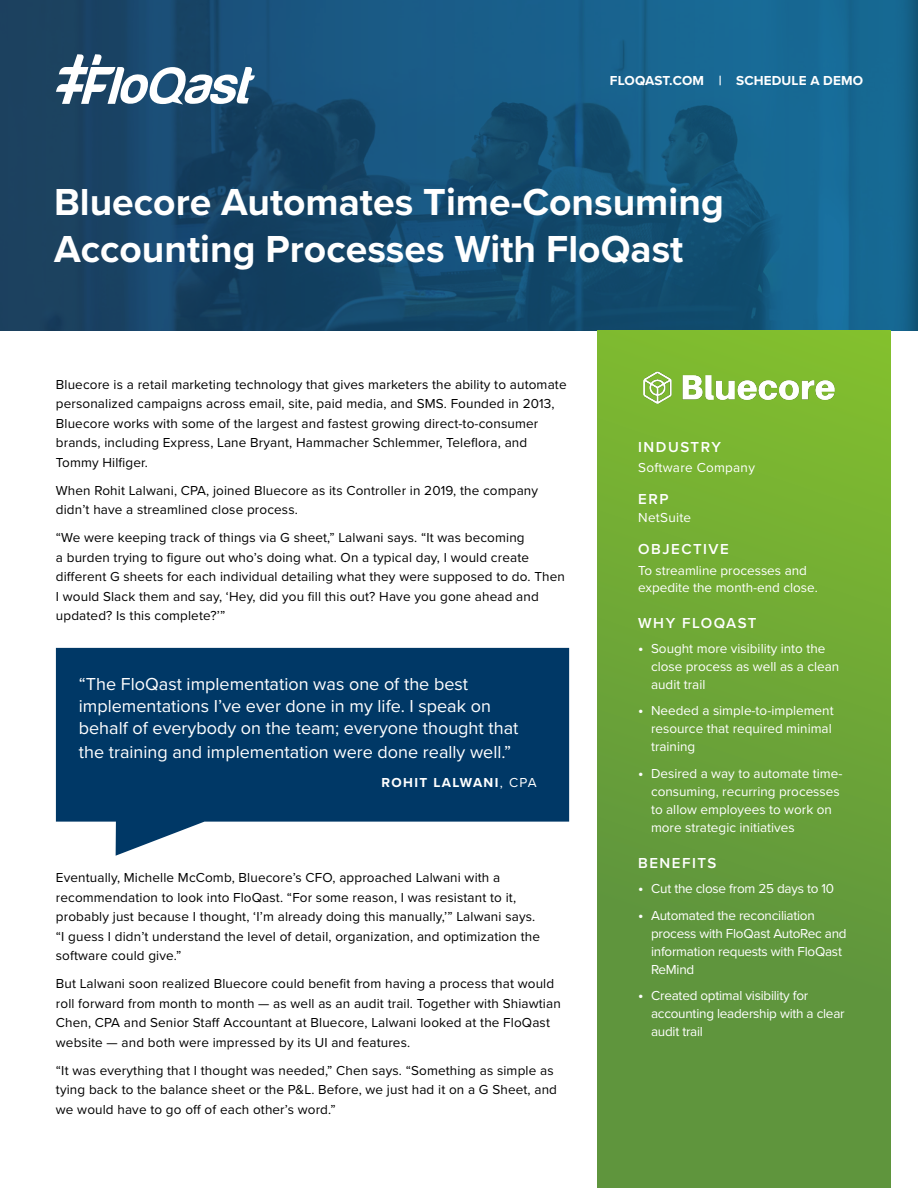
<style>
.page{position:relative;width:918px;height:1188px;background:#fff}
.page>*{position:absolute;margin:0;border:0;box-sizing:border-box;transform-origin:0 0}
.t1{font:700 39px/46.8px "Proxima Nova";color:#fff}
.Quote_style{font:18px/21.6px "Proxima Nova";color:#fff}
.Bold_Body_Text{font:600 15px "Proxima Nova";letter-spacing:.1em;color:#fff}
.Body_Text{font:13.5px/19.5px "Proxima Nova";letter-spacing:.01em;color:#000}
.Body_Text_Bullet{font:13.5px/18px "Proxima Nova";color:#fff}
.Body_Text_Bullet-2{font:13.5px/18px "Proxima Nova";letter-spacing:-.02em;color:#fff}
.Body_Text-2{font:700 13.5px "Proxima Nova";letter-spacing:.01em;color:#fff}
.Body_Text-3{font:13.5px "Proxima Nova";letter-spacing:.02em;color:#fff}
.Quote_style-2{font:700 13.5px "Proxima Nova";letter-spacing:.1em;color:#fff}
.s1{font-weight:400}
.s2{font-weight:600;font-size:15px}
</style>
<div class="page">
<svg style="left:0;top:0;width:918px;height:330px;background:#165277"></svg>
<div style="left:597px;top:330px;width:294px;height:858px;background:linear-gradient(to bottom,#7eba2f,#588d40)"></div>
<svg style="left:56px;top:648px;width:513px;height:208px;background:#26567d"></svg>
<svg style="left:56px;top:54px;width:199px;height:51px"></svg>
<img style="left:630px;top:360px;width:219px;height:56px">
<p class="Body_Text-2" style="left:610px;top:70px;width:255px">FLOQAST.COM | SCHEDULE A DEMO</p>
<p class="t1" style="left:54px;top:178px;width:671px">Bluecore Automates Time-Consuming<br>Accounting Processes With FloQast</p>
<p class="Body_Text" style="left:56px;top:374px;width:512px">Bluecore is a retail marketing technology that gives marketers the ability to automate personalized campaigns across email, site, paid media, and SMS. Founded in 2013, Bluecore works with some of the largest and fastest growing direct-to-consumer brands, including Express, Lane Bryant, Hammacher Schlemmer, Teleflora, and Tommy Hilfiger.</p>
<p class="Body_Text" style="left:56px;top:480px;width:484px">When Rohit Lalwani, CPA, joined Bluecore as its Controller in 2019, the company didn’t have a streamlined close process.</p>
<p class="Body_Text" style="left:56px;top:527px;width:511px">“We were keeping track of things via G sheet,” Lalwani says. “It was becoming<br>a burden trying to figure out who’s doing what. On a typical day, I would create different G sheets for each individual detailing what they were supposed to do. Then I would Slack them and say, ‘Hey, did you fill this out? Have you gone ahead and updated? Is this complete?’”</p>
<p class="Quote_style" style="left:79px;top:673px;width:441px">“The FloQast implementation was one of the best implementations I’ve ever done in my life. I speak on behalf of everybody on the team; everyone thought that</p>
<p class="Quote_style" style="left:79px;top:740px;width:434px">the training and implementation were done really well.”</p>
<p class="Quote_style-2" style="left:381px;top:772px;width:157px">ROHIT LALWANI<span class="s1">, CPA</span></p>
<p class="Body_Text" style="left:56px;top:867px;width:486px">Eventually, Michelle McComb, Bluecore’s CFO, approached Lalwani with a recommendation to look into FloQast. “For some reason, I was resistant to it, probably just because I thought, ‘I’m already doing this manually,’” Lalwani says. “I guess I didn’t understand the level of detail, organization, and optimization the software could give.”</p>
<p class="Body_Text" style="left:56px;top:973px;width:506px">But Lalwani soon realized Bluecore could benefit from having a process that would roll forward from month to month — as well as an audit trail. Together with Shiawtian Chen, CPA and Senior Staff Accountant at Bluecore, Lalwani looked at the FloQast website — and both were impressed by its UI and features.</p>
<p class="Body_Text" style="left:56px;top:1060px;width:503px">“It was everything that I thought was needed,” Chen says. “Something as simple as tying back to the balance sheet or the P&amp;L. Before, we just had it on a G Sheet, and we would have to go off of each other’s word.”</p>
<p class="Bold_Body_Text" style="left:638px;top:436px;width:84px">INDUSTRY</p>
<p class="Body_Text-3" style="left:638px;top:457px;width:118px">Software Company</p>
<p class="Bold_Body_Text" style="left:638px;top:488px;width:32px">ERP</p>
<p class="Body_Text-3" style="left:638px;top:508px;width:54px">NetSuite</p>
<p class="Bold_Body_Text" style="left:638px;top:538px;width:92px">OBJECTIVE</p>
<p class="Body_Text_Bullet" style="left:638px;top:562px;width:181px;line-height:16.5px">To streamline processes and expedite the month-end close.</p>
<p class="Bold_Body_Text" style="left:638px;top:612px;width:120px">WHY FLOQAST</p>
<p class="Body_Text_Bullet" style="left:651px;top:639px;width:190px;text-indent:-13px"><span class="s2">•</span> Sought more visibility into the close process as well as a clean audit trail</p>
<p class="Body_Text_Bullet" style="left:651px;top:701px;width:184px;text-indent:-13px"><span class="s2">•</span> Needed a simple-to-implement resource that required minimal training</p>
<p class="Body_Text_Bullet" style="left:651px;top:764px;width:193px;text-indent:-13px"><span class="s2">•</span> Desired a way to automate time&shy;consuming, recurring processes to allow employees to work on more strategic initiatives</p>
<p class="Bold_Body_Text" style="left:638px;top:852px;width:80px">BENEFITS</p>
<p class="Body_Text_Bullet-2" style="left:638px;top:879px;width:197px"><span class="s2">•</span> Cut the close from 25 days to 10</p>
<p class="Body_Text_Bullet-2" style="left:651px;top:906px;width:197px;text-indent:-13px"><span class="s2">•</span> Automated the reconciliation process with FloQast AutoRec and information requests with FloQast<br>ReMind</p>
<p class="Body_Text_Bullet-2" style="left:651px;top:986px;width:195px;text-indent:-13px"><span class="s2">•</span> Created optimal visibility for accounting leadership with a clear audit trail</p>
</div>
